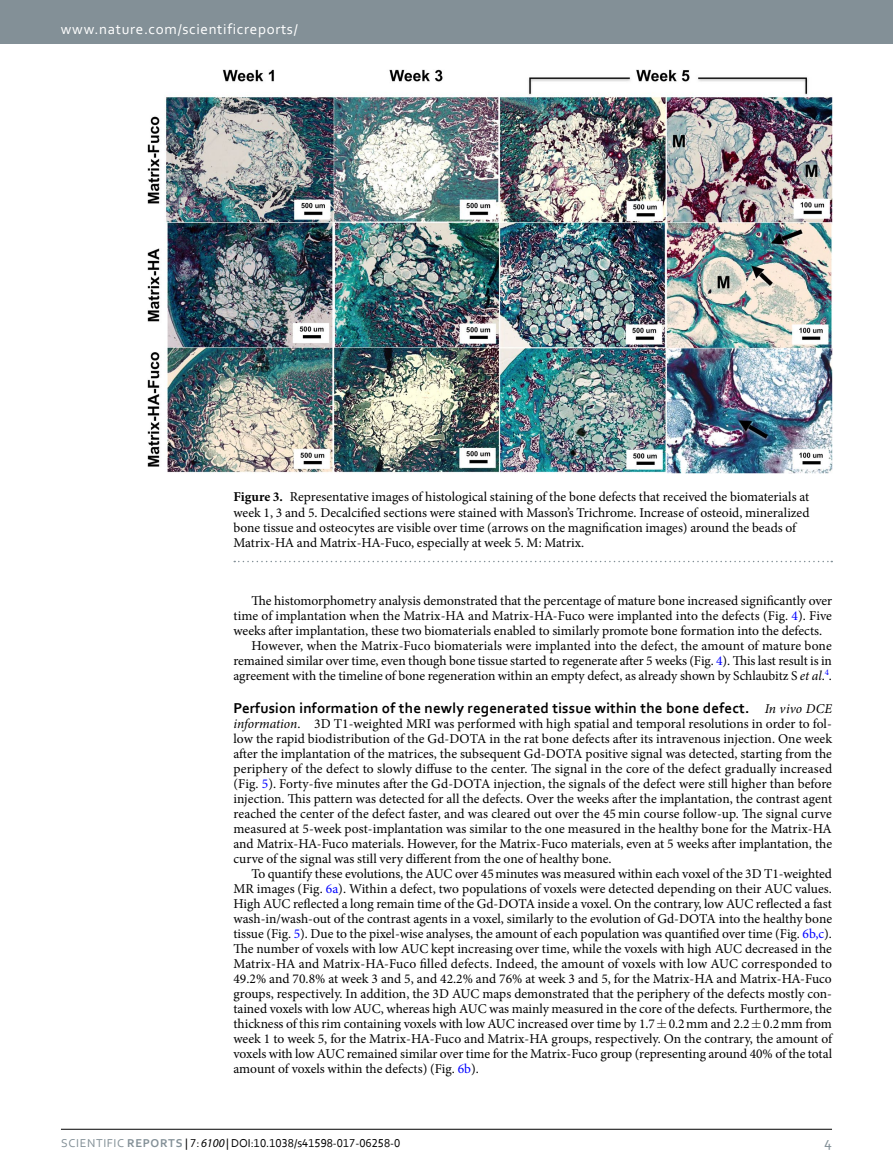
<style>
.page{position:relative;width:893px;height:1174px;background:#fff}
.page>*{position:absolute;margin:0;border:0;box-sizing:border-box;transform-origin:0 0}
.t1{font:700 15px "Corbel";letter-spacing:.01em;color:#000}
.t2{font:15px "Corbel 2";letter-spacing:.045em;color:#fff}
.t3{font:15px "Corbel 2";color:#839097}
.t4{font:13.5px/15px "Minion Pro";letter-spacing:-.005em;color:#000;text-align:justify}
.t5{font:12px "Corbel";color:#000}
.s1{font-weight:700}
.s2{color:#00f}
.s3{font-style:italic}
.s4{font-family:"Minion Pro";font-weight:400;font-style:italic;font-size:13.5px}
.s5{font-family:"Corbel 2";color:#839097}
.s6{font-family:"Corbel Bold 2";color:#839097}
.s7{font-family:"Myriad Pro";font-style:italic}
</style>
<div class="page">
<div style="left:0;top:0;width:893px;height:43px;background:#839097"></div>
<hr style="left:61px;top:1129px;width:771px;height:1px;background:#000">
<img style="left:148px;top:70px;width:684px;height:403px">
<svg style="left:234px;top:561px;width:598px;height:1px"></svg>
<p class="t2" style="left:61px;top:19px;width:238px">www.nature.com/scientificreports/</p>
<p class="t4" style="left:233px;top:490px;width:578px;text-align:left"><span class="s1">Figure 3.</span> Representative images of histological staining of the bone defects that received the biomaterials at week 1, 3 and 5. Decalcified sections were stained with Masson’s Trichrome. Increase of osteoid, mineralized bone tissue and osteocytes are visible over time (arrows on the magnification images) around the beads of Matrix-HA and Matrix-HA-Fuco, especially at week 5. M: Matrix.</p>
<p class="t4" style="left:251px;top:593px;width:582px">The histomorphometry analysis demonstrated that the percentage of mature bone increased significantly over</p>
<p class="t4" style="left:233px;top:608px;width:600px">time of implantation when the Matrix-HA and Matrix-HA-Fuco were implanted into the defects (Fig. <span class="s2">4</span>). Five</p>
<p class="t4" style="left:233px;top:623px;width:590px">weeks after implantation, these two biomaterials enabled to similarly promote bone formation into the defects.</p>
<p class="t4" style="left:251px;top:638px;width:582px">However, when the Matrix-Fuco biomaterials were implanted into the defect, the amount of mature bone</p>
<p class="t4" style="left:233px;top:653px;width:600px">remained similar over time, even though bone tissue started to regenerate after 5 weeks (Fig. <span class="s2">4</span>). This last result is in</p>
<p class="t4" style="left:233px;top:668px;width:600px">agreement with the timeline of bone regeneration within an empty defect, as already shown by Schlaubitz S <span class="s3">et al</span>.<sup>4</sup>.</p>
<p class="t1" style="left:233px;top:698px;width:600px">Perfusion information of the newly regenerated tissue within the bone defect. <span class="s4">In vivo DCE</span></p>
<p class="t4" style="left:233px;top:716px;width:600px"><span class="s3">information</span>. 3D T1-weighted MRI was performed with high spatial and temporal resolutions in order to fol&shy;low the rapid biodistribution of the Gd-DOTA in the rat bone defects after its intravenous injection. One week after the implantation of the matrices, the subsequent Gd-DOTA positive signal was detected, starting from the periphery of the defect to slowly diffuse to the center. The signal in the core of the defect gradually increased (Fig. <span class="s2">5</span>). Forty-five minutes after the Gd-DOTA injection, the signals of the defect were still higher than before injection. This pattern was detected for all the defects. Over the weeks after the implantation, the contrast agent reached the center of the defect faster, and was cleared out over the 45 min course follow-up. The signal curve measured at 5-week post-implantation was similar to the one measured in the healthy bone for the Matrix-HA and Matrix-HA-Fuco materials. However, for the Matrix-Fuco materials, even at 5 weeks after implantation, the curve of the signal was still very different from the one of healthy bone.</p>
<p class="t4" style="left:233px;top:866px;width:600px;text-indent:18px">To quantify these evolutions, the AUC over 45minutes was measured within each voxel of the 3D T1-weighted MR images (Fig. <span class="s2">6a</span>). Within a defect, two populations of voxels were detected depending on their AUC values.<br>High AUC reflected a long remain time of the Gd-DOTA inside a voxel. On the contrary, low AUC reflected a fast wash-in/wash-out of the contrast agents in a voxel, similarly to the evolution of Gd-DOTA into the healthy bone tissue (Fig. <span class="s2">5</span>). Due to the pixel-wise analyses, the amount of each population was quantified over time (Fig. <span class="s2">6b,c</span>).<br>The number of voxels with low AUC kept increasing over time, while the voxels with high AUC decreased in the Matrix-HA and Matrix-HA-Fuco filled defects. Indeed, the amount of voxels with low AUC corresponded to 49.2% and 70.8% at week 3 and 5, and 42.2% and 76% at week 3 and 5, for the Matrix-HA and Matrix-HA-Fuco groups, respectively. In addition, the 3D AUC maps demonstrated that the periphery of the defects mostly con&shy;tained voxels with low AUC, whereas high AUC was mainly measured in the core of the defects. Furthermore, the thickness of this rim containing voxels with low AUC increased over time by 1.7 0.2mm and 2.2 0.2mm from week 1 to week 5, for the Matrix-HA-Fuco and Matrix-HA groups, respectively. On the contrary, the amount of voxels with low AUC remained similar over time for the Matrix-Fuco group (representing around 40% of the total amount of voxels within the defects) (Fig. <span class="s2">6b</span>).</p>
<p class="t5" style="left:61px;top:1135px;width:341px"><span class="s5">Scientific</span> <span class="s6">REPORTS</span> | 7: <span class="s7">6100</span> | DOI:10.1038/s41598-017-06258-0</p>
<p class="t3" style="left:824px;top:1132px;width:9px">4</p>
</div>
